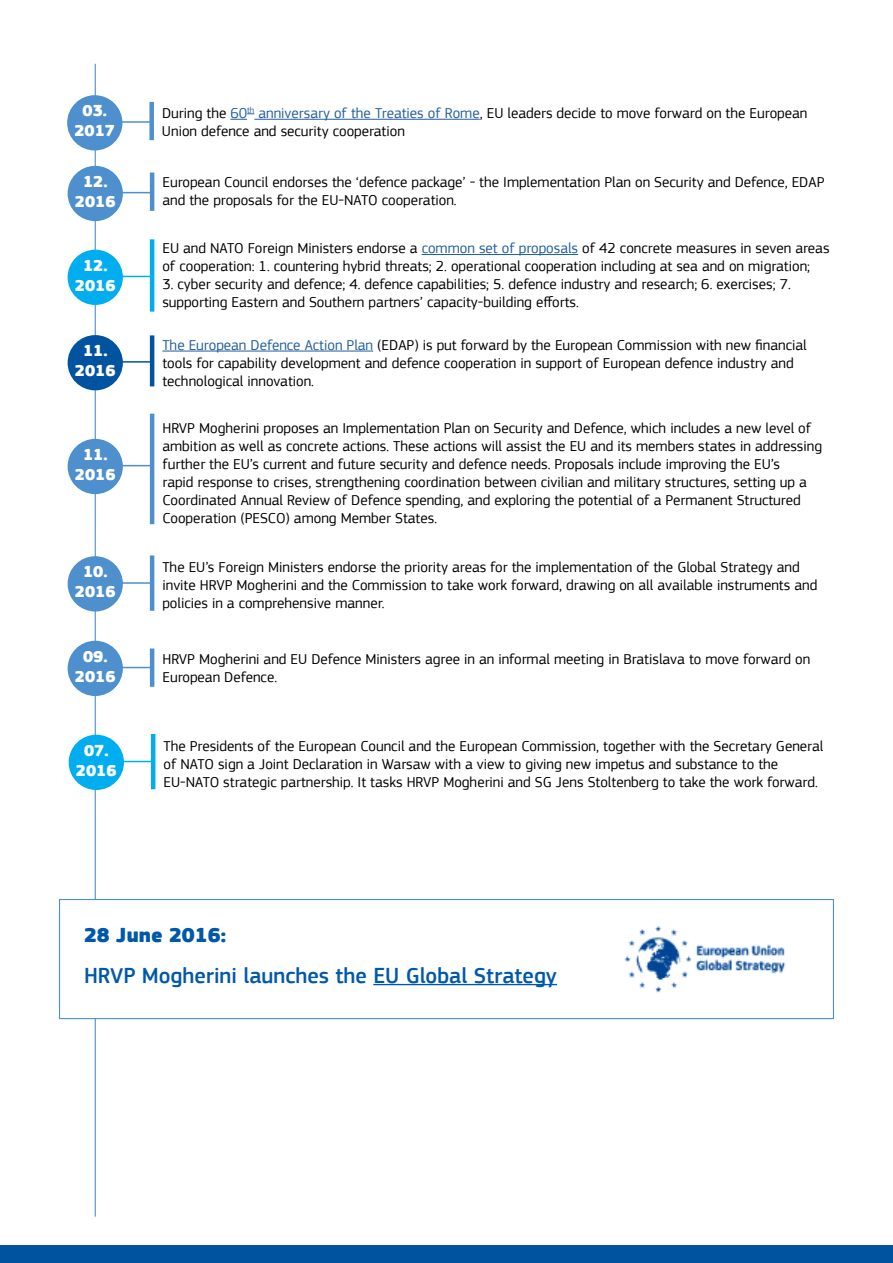
<style>
.page{position:relative;width:893px;height:1263px;background:#fff}
.page>*{position:absolute;margin:0;border:0;box-sizing:border-box;transform-origin:0 0}
.t1{font:500 22.5px "EC Square Sans Pro";color:#0058a9}
.t2{font:900 21px "EC Square Sans Pro";color:#0058a9}
.t3{font:900 16.5px/19.8px "EC Square Sans Pro";color:#fff;text-align:center}
.t4{font:15px/18px "EC Square Sans Pro";color:#000}
.s1{color:#215e9e}
</style>
<div class="page">
<hr style="left:95px;top:64px;width:1px;height:1152px;background:#4d90cd">
<div style="left:0;top:1246px;width:893px;height:17px;background:#00539f"></div>
<hr style="left:422px;top:254px;width:156px;height:1px;background:#215e9e">
<div style="left:68px;top:250px;width:55px;height:55px;background:#00aeef;border-radius:50%"></div>
<hr style="left:120px;top:276px;width:31px;height:1px;background:#00aeef">
<hr style="left:150px;top:239px;width:4px;height:73px;background:#00aeef">
<div style="left:68px;top:166px;width:55px;height:55px;background:#4d90cd;border-radius:50%"></div>
<hr style="left:120px;top:192px;width:31px;height:1px;background:#4d90cd">
<hr style="left:150px;top:173px;width:4px;height:38px;background:#4d90cd">
<div style="left:68px;top:556px;width:55px;height:55px;background:#4d90cd;border-radius:50%"></div>
<hr style="left:120px;top:582px;width:31px;height:2px;background:#4d90cd">
<hr style="left:150px;top:555px;width:4px;height:56px;background:#4d90cd">
<div style="left:68px;top:641px;width:55px;height:55px;background:#4d90cd;border-radius:50%"></div>
<hr style="left:120px;top:667px;width:31px;height:1px;background:#4d90cd">
<hr style="left:150px;top:648px;width:4px;height:39px;background:#4d90cd">
<div style="left:69px;top:735px;width:55px;height:55px;background:#00aeef;border-radius:50%"></div>
<hr style="left:121px;top:761px;width:31px;height:1px;background:#00aeef">
<hr style="left:151px;top:734px;width:4px;height:55px;background:#00aeef">
<div style="left:68px;top:439px;width:55px;height:55px;background:#4d90cd;border-radius:50%"></div>
<hr style="left:120px;top:465px;width:31px;height:1px;background:#4d90cd">
<hr style="left:150px;top:414px;width:4px;height:110px;background:#4d90cd">
<hr style="left:162px;top:351px;width:211px;height:1px;background:#215e9e">
<div style="left:68px;top:335px;width:55px;height:55px;background:#00539f;border-radius:50%"></div>
<hr style="left:120px;top:361px;width:31px;height:2px;background:#00539f">
<hr style="left:150px;top:335px;width:4px;height:51px;background:#00539f">
<svg style="left:230px;top:114px;width:24px;height:6px"></svg>
<hr style="left:254px;top:119px;width:226px;height:1px;background:#215e9e">
<div style="left:67px;top:95px;width:55px;height:55px;background:#4d90cd;border-radius:50%"></div>
<hr style="left:120px;top:121px;width:31px;height:2px;background:#4d90cd">
<div style="left:149px;top:102px;width:5px;height:38px;background:#4d90cd"></div>
<div style="left:59px;top:899px;width:775px;height:120px;background:#fff;border:1px solid #4d90cd"></div>
<hr style="left:373px;top:984px;width:184px;height:1px;background:#0058a9">
<img style="left:624px;top:926px;width:162px;height:67px">
<p class="t3" style="left:74px;top:102px;width:42px">03.<br>2017</p>
<p class="t3" style="left:75px;top:172px;width:42px">12.<br>2016</p>
<p class="t3" style="left:75px;top:256px;width:42px">12.<br>2016</p>
<p class="t3" style="left:75px;top:341px;width:42px">11.<br>2016</p>
<p class="t3" style="left:75px;top:445px;width:42px">11.<br>2016</p>
<p class="t3" style="left:75px;top:563px;width:42px">10.<br>2016</p>
<p class="t3" style="left:75px;top:647px;width:42px">09.<br>2016</p>
<p class="t3" style="left:76px;top:741px;width:42px">07.<br>2016</p>
<p class="t4" style="left:162px;top:104px;width:647px">During the <span class="s1">60</span><sup>th</sup> <span class="s1">anniversary of the Treaties of Rome</span>, EU leaders decide to move forward on the European<br>Union defence and security cooperation</p>
<p class="t4" style="left:162px;top:173px;width:664px">European Council endorses the ‘defence package’ - the Implementation Plan on Security and Defence, EDAP and the proposals for the EU-NATO cooperation.</p>
<p class="t4" style="left:162px;top:240px;width:669px">EU and NATO Foreign Ministers endorse a <span class="s1">common set of proposals</span> of 42 concrete measures in seven areas of cooperation: 1. countering hybrid threats; 2. operational cooperation including at sea and on migration;</p>
<p class="t4" style="left:162px;top:276px;width:630px">3. cyber security and defence; 4. defence capabilities; 5. defence industry and research; 6. exercises; 7. supporting Eastern and Southern partners’ capacity-building efforts.</p>
<p class="t4" style="left:162px;top:336px;width:646px"><span class="s1">The European Defence Action Plan</span> (EDAP) is put forward by the European Commission with new financial tools for capability development and defence cooperation in support of European defence industry and technological innovation.</p>
<p class="t4" style="left:162px;top:419px;width:661px">HRVP Mogherini proposes an Implementation Plan on Security and Defence, which includes a new level of ambition as well as concrete actions. These actions will assist the EU and its members states in addressing further the EU’s current and future security and defence needs. Proposals include improving the EU’s<br>rapid response to crises, strengthening coordination between civilian and military structures, setting up a Coordinated Annual Review of Defence spending, and exploring the potential of a Permanent Structured Cooperation (PESCO) among Member States.</p>
<p class="t4" style="left:162px;top:558px;width:656px">The EU’s Foreign Ministers endorse the priority areas for the implementation of the Global Strategy and invite HRVP Mogherini and the Commission to take work forward, drawing on all available instruments and policies in a comprehensive manner.</p>
<p class="t4" style="left:162px;top:650px;width:649px">HRVP Mogherini and EU Defence Ministers agree in an informal meeting in Bratislava to move forward on<br>European Defence.</p>
<p class="t4" style="left:163px;top:737px;width:661px">The Presidents of the European Council and the European Commission, together with the Secretary General of NATO sign a Joint Declaration in Warsaw with a view to giving new impetus and substance to the<br>EU-NATO strategic partnership. It tasks HRVP Mogherini and SG Jens Stoltenberg to take the work forward.</p>
<h2 class="t2" style="left:84px;top:922px;width:144px">28 June 2016:</h2>
<h1 class="t1" style="left:84px;top:962px;width:474px">HRVP Mogherini launches the EU Global Strategy</h1>
</div>
